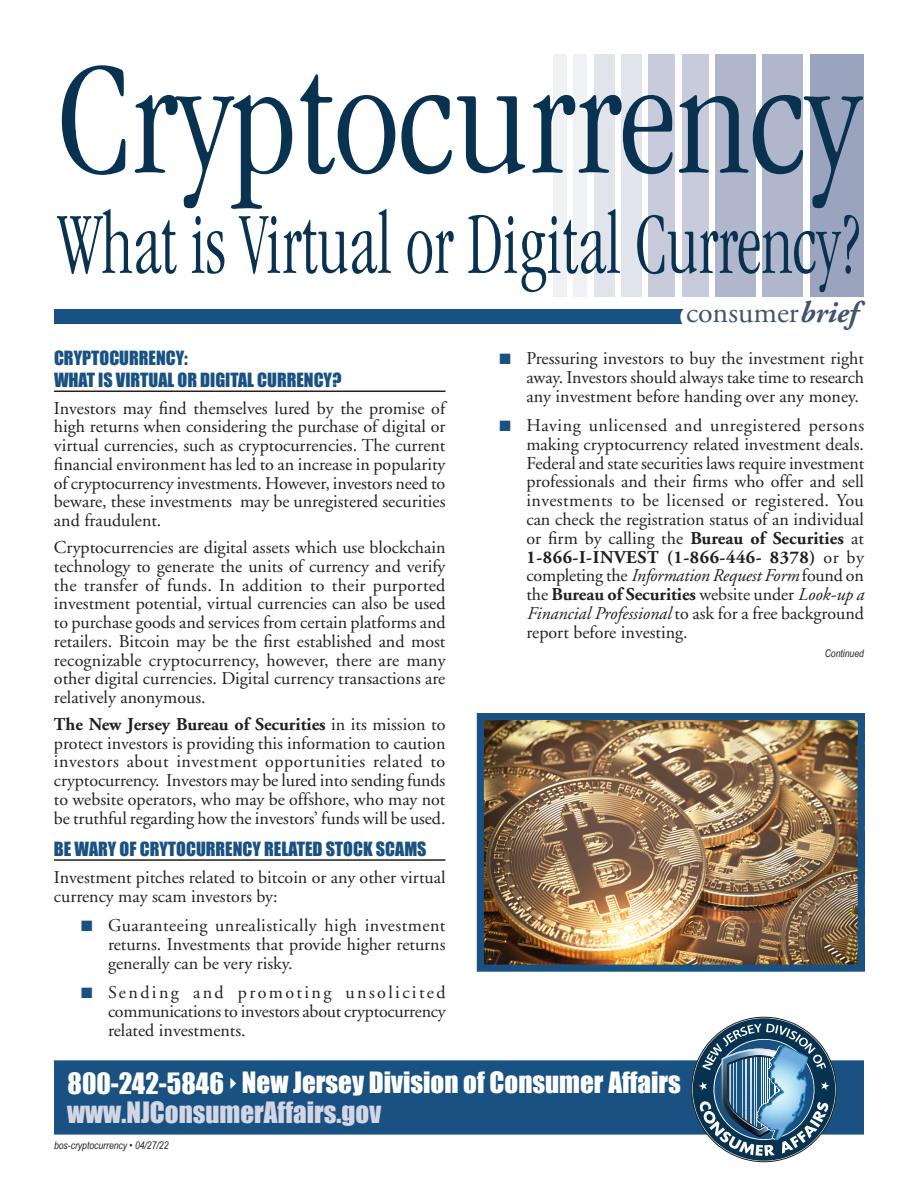
<style>
.page{position:relative;width:918px;height:1188px;background:#fff}
.page>*{position:absolute;margin:0;border:0;box-sizing:border-box;transform-origin:0 0}
.t1{font:300 condensed 166.5px "Garamond";color:#093250}
.t2{font:300 condensed 90px "Garamond";color:#093250;scale:.79 1}
.t3{font:30px "Adobe Garamond";color:#43536d}
.t4{font:27px/29.2px "Impact";color:#fff}
.t5{font:18px/18.8px "Adobe Garamond";color:#231f20;text-align:justify}
.t6{font:18px/21.6px "Impact";color:#195282}
.t7{font:italic 10.5px "Arial Narrow";color:#231f20}
.s1{font-weight:700}
.s2{color:#195282}
.s3{font-weight:700;font-style:italic}
.s4{font-style:italic}
.s5{color:#d4d7e3}
</style>
<div class="page">
<div style="left:716px;top:54px;width:40px;height:243px;background:#b0b6cc"></div>
<div style="left:682px;top:54px;width:27px;height:243px;background:#c8cbdb"></div>
<div style="left:621px;top:54px;width:20px;height:243px;background:#e2e4ec"></div>
<div style="left:574px;top:54px;width:13px;height:243px;background:#eff1f5"></div>
<div style="left:810px;top:54px;width:54px;height:243px;background:#9ba4bf"></div>
<div style="left:763px;top:54px;width:40px;height:243px;background:#b0b6cc"></div>
<div style="left:648px;top:54px;width:27px;height:243px;background:#c8cbdb"></div>
<div style="left:594px;top:54px;width:20px;height:243px;background:#e2e4ec"></div>
<div style="left:554px;top:54px;width:13px;height:243px;background:#eff1f5"></div>
<div style="left:54px;top:310px;width:639px;height:14px;background:#195282"></div>
<div style="left:680px;top:306px;width:184px;height:22px;background:#fff;border-radius:10px"></div>
<div style="left:54px;top:1060px;width:810px;height:75px;background:#195282;border:2px solid #195282"></div>
<svg style="left:691px;top:1017px;width:146px;height:145px"></svg>
<hr style="left:54px;top:859px;width:392px;height:2px;background:#231f20">
<img style="left:485px;top:721px;width:372px;height:243px">
<div style="left:477px;top:713px;width:388px;height:259px;border:7px solid #195282"></div>
<hr style="left:54px;top:391px;width:392px;height:1px;background:#231f20">
<h1 class="t1" style="left:57px;top:30px;width:806px">Cryptocurrency</h1>
<h2 class="t2" style="left:58px;top:196px;width:1017px">What is Virtual or Digital Currency?</h2>
<p class="t6" style="left:54px;top:347px;width:289px">CRYPTOCURRENCY:<br>WHAT IS VIRTUAL OR DIGITAL CURRENCY?</p>
<p class="t5" style="left:54px;top:399px;width:393px">Investors may find themselves lured by the promise of high returns when considering the purchase of digital or virtual currencies, such as cryptocurrencies. The current financial environment has led to an increase in popularity of cryptocurrency investments. However, investors need to beware, these investments may be unregistered securities and fraudulent.</p>
<p class="t5" style="left:54px;top:538px;width:393px">Cryptocurrencies are digital assets which use blockchain technology to generate the units of currency and verify the transfer of funds. In addition to their purported investment potential, virtual currencies can also be used to purchase goods and services from certain platforms and retailers. Bitcoin may be the first established and most recognizable cryptocurrency, however, there are many other digital currencies. Digital currency transactions are relatively anonymous.</p>
<p class="t5" style="left:54px;top:715px;width:393px"><span class="s1">The New Jersey Bureau of Securities</span> in its mission to protect investors is providing this information to caution investors about investment opportunities related to cryptocurrency. Investors may be lured into sending funds to website operators, who may be offshore, who may not be truthful regarding how the investors’ funds will be used.</p>
<p class="t6" style="left:54px;top:838px;width:374px">BE WARY OF CRYTOCURRENCY RELATED STOCK SCAMS</p>
<p class="t5" style="left:54px;top:868px;width:393px">Investment pitches related to bitcoin or any other virtual currency may scam investors by:</p>
<p class="t5" style="left:108px;top:917px;width:339px;text-indent:-27px"><span class="s2">■</span> Guaranteeing unrealistically high investment returns. Investments that provide higher returns generally can be very risky.</p>
<p class="t5" style="left:108px;top:984px;width:339px;text-indent:-27px"><span class="s2">■</span> Sending and promoting unsolicited communications to investors about cryptocurrency related investments.</p>
<h3 class="t3" style="left:686px;top:297px;width:172px">consumer<span class="s3">brief</span></h3>
<p class="t5" style="left:526px;top:350px;width:339px;text-indent:-27px"><span class="s2">■</span> Pressuring investors to buy the investment right away. Investors should always take time to research any investment before handing over any money.</p>
<p class="t5" style="left:526px;top:417px;width:339px;text-indent:-27px"><span class="s2">■</span> Having unlicensed and unregistered persons making cryptocurrency related investment deals.<br>Federal and state securities laws require investment professionals and their firms who offer and sell investments to be licensed or registered. You can check the registration status of an individual or firm by calling the <span class="s1">Bureau of Securities</span> at <span class="s1">1-866-I-INVEST (1-866-446- 8378)</span> or by completing the <span class="s4">Information Request Form</span> found on the <span class="s1">Bureau of Securities</span> website under <span class="s4">Look-up a Financial Professional</span> to ask for a free background report before investing.</p>
<p class="t7" style="left:825px;top:647px;width:41px">Continued</p>
<h3 class="t4" style="left:67px;top:1068px;width:615px">800-242-5846✔NEW JERSEY DIVISION OF CONSUMER AFFAIRS<br><span class="s5">WWW.NJCONSUMERAFFAIRS.GOV</span></h3>
<p class="t7" style="left:54px;top:1139px;width:116px">bos-cryptocurrency • 04/27/22</p>
</div>
